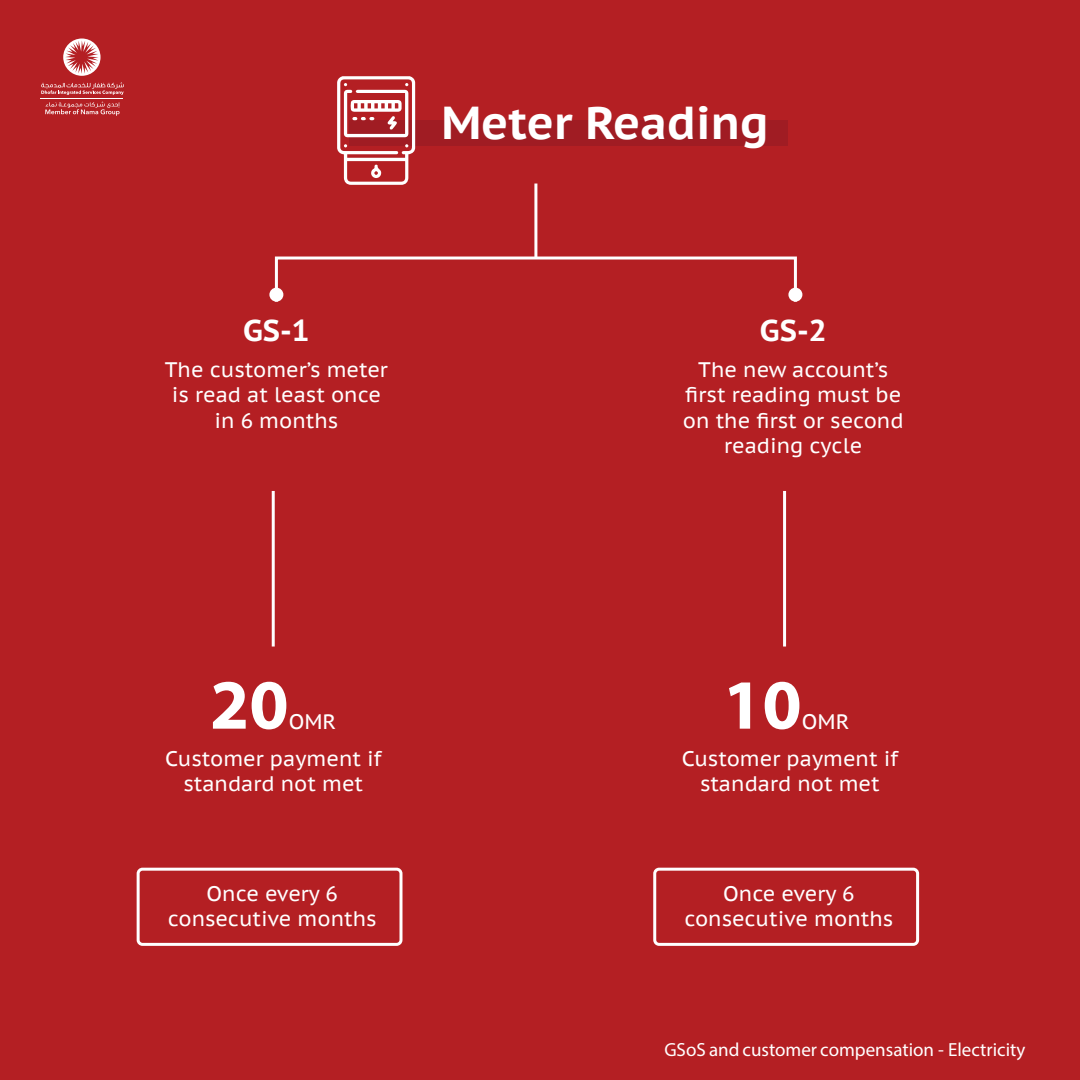
<style>
.page{position:relative;width:1080px;height:1080px;background:#b41f23}
.page>*{position:absolute;margin:0;border:0;box-sizing:border-box;transform-origin:0 0}
.t1{font:700 71px "Myriad Pro";color:#fff}
.t2{font:700 46px "PT Sans Caption";color:#fff}
.t3{font:700 30px "PT Sans Caption";color:#fff}
.t4{font:21px/25.2px "PT Sans Caption";color:#fff;text-align:center}
.t5{font:19px "Myriad Pro";color:#fff}
</style>
<div class="page">
<div style="left:349px;top:121px;width:439px;height:25px;background:#a01c23"></div>
<div style="left:275px;top:257px;width:522px;height:46px;border:3px solid #fff"></div>
<hr style="left:534px;top:184px;width:3px;height:74px;background:#fff">
<div style="left:269px;top:288px;width:14px;height:14px;background:#fff;border-radius:50%"></div>
<div style="left:788px;top:288px;width:14px;height:14px;background:#fff;border-radius:50%"></div>
<svg style="left:337px;top:76px;width:78px;height:109px"></svg>
<div style="left:137px;top:868px;width:265px;height:78px;border:3px solid #fff;border-radius:4px"></div>
<div style="left:653px;top:868px;width:266px;height:78px;border:3px solid #fff;border-radius:4px"></div>
<hr style="left:272px;top:491px;width:3px;height:156px;background:#fff">
<hr style="left:783px;top:491px;width:3px;height:156px;background:#fff">
<svg style="left:63px;top:39px;width:38px;height:37px"></svg>
<svg style="left:45px;top:102px;width:75px;height:14px"></svg>
<hr style="left:40px;top:98px;width:83px;height:1px;background:#fff">
<svg style="left:41px;top:82px;width:83px;height:13px"></svg>
<h2 class="t2" style="left:441px;top:92px;width:329px">Meter Reading</h2>
<h3 class="t3" style="left:243px;top:311px;width:68px">GS-1</h3>
<p class="t4" style="left:165px;top:357px;width:225px">The customer’s meter is read at least once in 6 months</p>
<h3 class="t3" style="left:760px;top:311px;width:68px">GS-2</h3>
<p class="t4" style="left:683px;top:357px;width:222px">The new account’s first reading must be on the first or second reading cycle</p>
<h1 class="t1" style="left:210px;top:658px;width:80px">20</h1>
<p class="t4" style="left:165px;top:702px;width:218px;line-height:37.1px;text-align:left;text-indent:124px">OMR<br>Customer payment if</p>
<p class="t4" style="left:183px;top:771px;width:181px">standard not met</p>
<p class="t4" style="left:168px;top:880px;width:210px">Once every 6 consecutive months</p>
<h1 class="t1" style="left:723px;top:658px;width:80px">10</h1>
<p class="t4" style="left:802px;top:708px;width:49px">OMR</p>
<p class="t4" style="left:682px;top:745px;width:218px">Customer payment if standard not met</p>
<p class="t4" style="left:684px;top:880px;width:210px">Once every 6 consecutive months</p>
<p class="t5" style="left:664px;top:1038px;width:363px">GSoS and customer compensation - Electricity</p>
</div>
